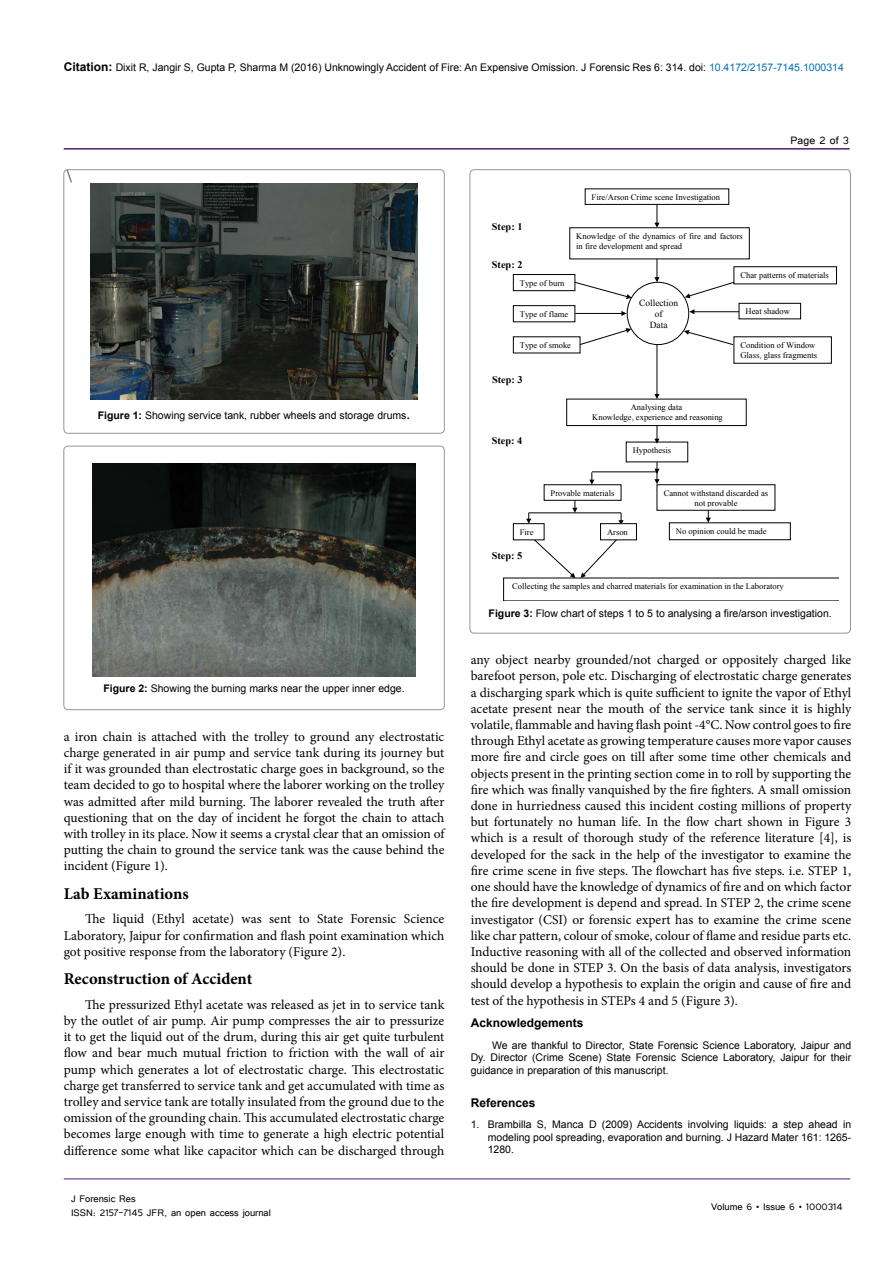
<style>
.page{position:relative;width:893px;height:1263px;background:#fff}
.page>*{position:absolute;margin:0;border:0;box-sizing:border-box;transform-origin:0 0}
.t1{font:18px "Times New Roman";color:#000}
.t2{font:700 16.5px "Minion Pro";color:#000}
.t3{font:13.5px/16.2px "Minion Pro";color:#000;text-align:justify}
.t4{font:13.5px "Tunga";color:#000}
.t5{font:12px/14.4px "Tunga";color:#000}
.t6{font:700 12px "Arial";color:#000}
.t7{font:10.5px/12.6px "Arial";color:#000;text-align:justify}
.t8{font:700 10.2px "Times New Roman";color:#010101}
.t9{font:9.3px/10.8px "Times New Roman";color:#010101;text-align:center}
.t10{font:8.55px/9.9px "Times New Roman";color:#010101}
.s1{font-weight:700;font-size:12px}
.s2{color:#0072bc}
.s3{font-weight:700}
.s4{font-family:"Calibri";font-size:15px}
</style>
<div class="page">
<hr style="left:64px;top:148px;width:786px;height:2px;background:#511c74">
<hr style="left:64px;top:1179px;width:786px;height:1px;background:#511c74">
<img style="left:91px;top:184px;width:327px;height:215px">
<div style="left:64px;top:170px;width:380px;height:263px;border:1px solid #939598;border-radius:4px"></div>
<img style="left:93px;top:463px;width:322px;height:213px">
<div style="left:64px;top:446px;width:380px;height:264px;border:1px solid #939598;border-radius:4px"></div>
<div style="left:585px;top:189px;width:144px;height:16px;border:1px solid #010101"></div>
<img style="left:585px;top:192px;width:143px;height:9px">
<svg style="left:654px;top:204px;width:5px;height:23px"></svg>
<img style="left:570px;top:231px;width:179px;height:25px">
<svg style="left:654px;top:259px;width:5px;height:23px"></svg>
<div style="left:627px;top:282px;width:62px;height:63px;border:1px solid #010101;border-radius:50%"></div>
<img style="left:630px;top:298px;width:57px;height:40px">
<svg style="left:685px;top:281px;width:50px;height:17px"></svg>
<hr style="left:694px;top:311px;width:47px;height:1px;background:#010101">
<svg style="left:689px;top:309px;width:5px;height:5px"></svg>
<hr style="left:575px;top:313px;width:47px;height:1px;background:#010101">
<svg style="left:621px;top:311px;width:5px;height:5px"></svg>
<svg style="left:684px;top:330px;width:50px;height:16px"></svg>
<svg style="left:574px;top:281px;width:58px;height:18px"></svg>
<svg style="left:580px;top:328px;width:51px;height:18px"></svg>
<div style="left:734px;top:266px;width:103px;height:18px;border:1px solid #010101"></div>
<img style="left:734px;top:270px;width:102px;height:11px">
<div style="left:513px;top:274px;width:62px;height:17px;border:1px solid #010101"></div>
<img style="left:514px;top:278px;width:61px;height:9px">
<div style="left:739px;top:303px;width:62px;height:16px;border:1px solid #010101"></div>
<img style="left:739px;top:307px;width:61px;height:9px">
<div style="left:513px;top:305px;width:62px;height:17px;border:1px solid #010101"></div>
<img style="left:514px;top:309px;width:61px;height:9px">
<img style="left:734px;top:340px;width:97px;height:20px">
<hr style="left:657px;top:345px;width:1px;height:50px;background:#010101">
<svg style="left:654px;top:394px;width:5px;height:5px"></svg>
<div style="left:566px;top:399px;width:180px;height:27px;border:1px solid #010101"></div>
<img style="left:567px;top:402px;width:179px;height:20px">
<img style="left:626px;top:445px;width:1px;height:14px">
<svg style="left:654px;top:426px;width:5px;height:18px"></svg>
<svg style="left:589px;top:472px;width:5px;height:12px"></svg>
<hr style="left:592px;top:471px;width:66px;height:1px;background:#010101">
<div style="left:544px;top:484px;width:77px;height:17px;border:1px solid #010101"></div>
<img style="left:544px;top:488px;width:77px;height:9px">
<hr style="left:529px;top:512px;width:92px;height:1px;background:#010101">
<svg style="left:526px;top:513px;width:5px;height:10px"></svg>
<svg style="left:618px;top:513px;width:6px;height:10px"></svg>
<svg style="left:572px;top:500px;width:5px;height:13px"></svg>
<div style="left:657px;top:484px;width:118px;height:27px;border:1px solid #010101"></div>
<img style="left:657px;top:488px;width:118px;height:19px">
<div style="left:513px;top:523px;width:31px;height:17px;border:1px solid #010101"></div>
<img style="left:514px;top:527px;width:30px;height:9px">
<div style="left:600px;top:523px;width:37px;height:17px;border:1px solid #010101"></div>
<img style="left:601px;top:527px;width:35px;height:9px">
<svg style="left:654px;top:461px;width:5px;height:23px"></svg>
<svg style="left:706px;top:510px;width:5px;height:12px"></svg>
<svg style="left:503px;top:539px;width:335px;height:62px"></svg>
<img style="left:503px;top:550px;width:42px;height:15px">
<p class="t7" style="left:64px;top:61px;width:782px"><span class="s1">Citation:</span> Dixit R, Jangir S, Gupta P, Sharma M (2016) Unknowingly Accident of Fire: An Expensive Omission. J Forensic Res 6: 314. doi: <span class="s2">10.4172/2157-7145.1000314</span></p>
<h1 class="t1" style="left:67px;top:164px;width:7px">\</h1>
<p class="t7" style="left:98px;top:409px;width:314px"><span class="s3">Figure 1:</span> Showing service tank, rubber wheels and storage drums<span class="s4">.</span></p>
<p class="t7" style="left:103px;top:682px;width:303px"><span class="s3">Figure 2:</span> Showing the burning marks near the upper inner edge.</p>
<p class="t3" style="left:64px;top:728px;width:382px">a iron chain is attached with the trolley to ground any electrostatic charge generated in air pump and service tank during its journey but if it was grounded than electrostatic charge goes in background, so the team decided to go to hospital where the laborer working on the trolley was admitted after mild burning. The laborer revealed the truth after questioning that on the day of incident he forgot the chain to attach with trolley in its place. Now it seems a crystal clear that an omission of putting the chain to ground the service tank was the cause behind the incident (Figure 1).</p>
<p class="t2" style="left:64px;top:882px;width:127px">Lab Examinations</p>
<p class="t3" style="left:64px;top:911px;width:382px;text-indent:21px">The liquid (Ethyl acetate) was sent to State Forensic Science Laboratory, Jaipur for confirmation and flash point examination which got positive response from the laboratory (Figure 2).</p>
<p class="t2" style="left:64px;top:967px;width:190px">Reconstruction of Accident</p>
<p class="t3" style="left:64px;top:996px;width:382px;text-indent:21px">The pressurized Ethyl acetate was released as jet in to service tank by the outlet of air pump. Air pump compresses the air to pressurize it to get the liquid out of the drum, during this air get quite turbulent flow and bear much mutual friction to friction with the wall of air pump which generates a lot of electrostatic charge. This electrostatic charge get transferred to service tank and get accumulated with time as trolley and service tank are totally insulated from the ground due to the omission of the grounding chain. This accumulated electrostatic charge becomes large enough with time to generate a high electric potential difference some what like capacitor which can be discharged through</p>
<p class="t5" style="left:71px;top:1190px;width:201px">J Forensic Res<br>ISSN: 2157-7145 JFR, an open access journal</p>
<p class="t4" style="left:791px;top:131px;width:60px">Page 2 of 3</p>
<p class="t10" style="left:592px;top:192px;width:130px">Fire/Arson Crime scene Investigation</p>
<p class="t10" style="left:576px;top:231px;width:168px">Knowledge of the dynamics of fire and factors in fire development and spread</p>
<p class="t8" style="left:492px;top:219px;width:32px">Step: 1</p>
<p class="t8" style="left:492px;top:258px;width:32px">Step: 2</p>
<p class="t10" style="left:740px;top:270px;width:90px">Char patterns of materials</p>
<p class="t10" style="left:520px;top:278px;width:46px">Type of burn</p>
<p class="t10" style="left:520px;top:309px;width:50px">Type of flame</p>
<p class="t10" style="left:745px;top:306px;width:46px">Heat shadow</p>
<p class="t10" style="left:520px;top:340px;width:53px">Type of smoke</p>
<p class="t10" style="left:740px;top:340px;width:78px">Condition of Window<br>Glass, glass fragments</p>
<p class="t9" style="left:639px;top:298px;width:41px">Collection of<br>Data</p>
<p class="t8" style="left:492px;top:372px;width:32px">Step: 3</p>
<p class="t8" style="left:492px;top:433px;width:32px">Step: 4</p>
<p class="t10" style="left:592px;top:402px;width:132px;text-align:center">Analysing data<br>Knowledge, experience and reasoning</p>
<p class="t10" style="left:633px;top:445px;width:40px">Hypothesis</p>
<p class="t10" style="left:551px;top:488px;width:65px">Provable materials</p>
<p class="t10" style="left:664px;top:488px;width:106px;text-align:center">Cannot withstand discarded as not provable</p>
<p class="t10" style="left:520px;top:527px;width:15px">Fire</p>
<p class="t10" style="left:607px;top:527px;width:22px">Arson</p>
<p class="t10" style="left:676px;top:526px;width:92px">No opinion could be made</p>
<p class="t8" style="left:492px;top:549px;width:32px">Step: 5</p>
<p class="t10" style="left:512px;top:581px;width:273px">Collecting the samples and charred materials for examination in the Laboratory</p>
<p class="t7" style="left:489px;top:607px;width:345px"><span class="s3">Figure 3:</span> Flow chart of steps 1 to 5 to analysing a fire/arson investigation.</p>
<p class="t3" style="left:471px;top:652px;width:382px">any object nearby grounded/not charged or oppositely charged like barefoot person, pole etc. Discharging of electrostatic charge generates a discharging spark which is quite sufficient to ignite the vapor of Ethyl acetate present near the mouth of the service tank since it is highly volatile, flammable and having flash point -4°C. Now control goes to fire through Ethyl acetate as growing temperature causes more vapor causes more fire and circle goes on till after some time other chemicals and objects present in the printing section come in to roll by supporting the fire which was finally vanquished by the fire fighters. A small omission done in hurriedness caused this incident costing millions of property but fortunately no human life. In the flow chart shown in Figure 3 which is a result of thorough study of the reference literature [4], is developed for the sack in the help of the investigator to examine the fire crime scene in five steps. The flowchart has five steps. i.e. STEP 1, one should have the knowledge of dynamics of fire and on which factor the fire development is depend and spread. In STEP 2, the crime scene investigator (CSI) or forensic expert has to examine the crime scene like char pattern, colour of smoke, colour of flame and residue parts etc.<br>Inductive reasoning with all of the collected and observed information should be done in STEP 3. On the basis of data analysis, investigators should develop a hypothesis to explain the origin and cause of fire and test of the hypothesis in STEPs 4 and 5 (Figure 3).</p>
<p class="t6" style="left:471px;top:1015px;width:114px">Acknowledgements</p>
<p class="t7" style="left:471px;top:1039px;width:382px;text-indent:21px">We are thankful to Director, State Forensic Science Laboratory, Jaipur and Dy. Director (Crime Scene) State Forensic Science Laboratory, Jaipur for their guidance in preparation of this manuscript.</p>
<p class="t6" style="left:471px;top:1095px;width:66px">References</p>
<p class="t7" style="left:488px;top:1118px;width:365px;text-indent:-17px">1. Brambilla S, Manca D (2009) Accidents involving liquids: a step ahead in modeling pool spreading, evaporation and burning. J Hazard Mater 161: 1265- 1280.</p>
<p class="t5" style="left:711px;top:1199px;width:133px">Volume 6 • Issue 6 • 1000314</p>
</div>
